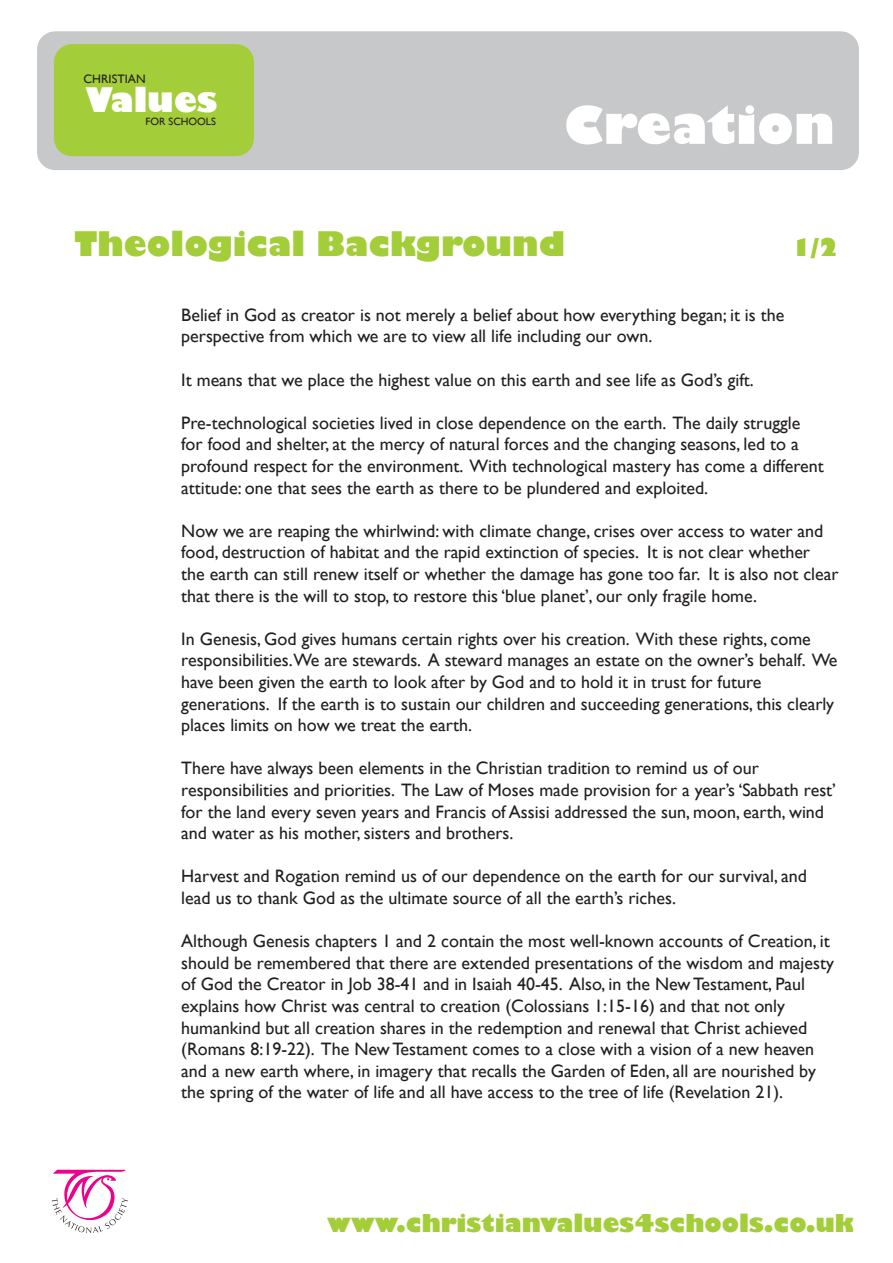
<style>
.page{position:relative;width:893px;height:1263px;background:#fff}
.page>*{position:absolute;margin:0;border:0;box-sizing:border-box;transform-origin:0 0}
.t1{font:800 51px "Gill Sans";color:#fff}
.t2{font:800 33px "Gill Sans";color:#a3cd39}
.t3{font:800 33px "Gill Sans";color:#fff}
.t4{font:800 24px "Gill Sans";color:#a3cd39}
.t5{font:18px/21.6px "Gill Sans";color:#231f20}
.t6{font:12.3px "Gill Sans";color:#231f20}
.t7{font:10.5px "Gill Sans";color:#231f20}
</style>
<div class="page">
<div style="left:37px;top:31px;width:822px;height:139px;background:#c7c8ca;border-radius:18px"></div>
<div style="left:54px;top:44px;width:200px;height:112px;background:#a3cd39;border-radius:18px"></div>
<svg style="left:52px;top:1170px;width:76px;height:63px"></svg>
<p class="t6" style="left:84px;top:71px;width:64px">CHRISTIAN</p>
<h2 class="t3" style="left:85px;top:79px;width:133px">Values</h2>
<p class="t7" style="left:146px;top:116px;width:72px">FOR SCHOOLS</p>
<p class="t1" style="left:564px;top:93px;width:273px">Creation</p>
<h2 class="t2" style="left:74px;top:223px;width:492px">Theological Background</h2>
<p class="t4" style="left:791px;top:232px;width:49px">1/2</p>
<p class="t5" style="left:181px;top:304px;width:605px">Belief in God as creator is not merely a belief about how everything began; it is the</p>
<p class="t5" style="left:181px;top:325px;width:473px">perspective from which we are to view all life including our own.</p>
<p class="t5" style="left:181px;top:368px;width:574px">It means that we place the highest value on this earth and see life as God’s gift.</p>
<p class="t5" style="left:181px;top:412px;width:644px">Pre-technological societies lived in close dependence on the earth. The daily struggle for food and shelter, at the mercy of natural forces and the changing seasons, led to a profound respect for the environment. With technological mastery has come a different attitude: one that sees the earth as there to be plundered and exploited.</p>
<p class="t5" style="left:181px;top:520px;width:659px">Now we are reaping the whirlwind: with climate change, crises over access to water and food, destruction of habitat and the rapid extinction of species. It is not clear whether<br>the earth can still renew itself or whether the damage has gone too far. It is also not clear that there is the will to stop, to restore this ‘blue planet’, our only fragile home.</p>
<p class="t5" style="left:181px;top:628px;width:658px">In Genesis, God gives humans certain rights over his creation. With these rights, come responsibilities.We are stewards. A steward manages an estate on the owner’s behalf. We have been given the earth to look after by God and to hold it in trust for future</p>
<p class="t5" style="left:181px;top:692px;width:654px">generations. If the earth is to sustain our children and succeeding generations, this clearly places limits on how we treat the earth.</p>
<p class="t5" style="left:181px;top:757px;width:579px">There have always been elements in the Christian tradition to remind us of our</p>
<p class="t5" style="left:181px;top:779px;width:656px">responsibilities and priorities. The Law of Moses made provision for a year’s ‘Sabbath rest’ for the land every seven years and Francis of Assisi addressed the sun, moon, earth, wind and water as his mother, sisters and brothers.</p>
<p class="t5" style="left:181px;top:865px;width:627px">Harvest and Rogation remind us of our dependence on the earth for our survival, and lead us to thank God as the ultimate source of all the earth’s riches.</p>
<p class="t5" style="left:181px;top:930px;width:654px">Although Genesis chapters 1 and 2 contain the most well-known accounts of Creation, it should be remembered that there are extended presentations of the wisdom and majesty of God the Creator in Job 38-41 and in Isaiah 40-45. Also, in the New Testament, Paul</p>
<p class="t5" style="left:181px;top:995px;width:605px">explains how Christ was central to creation (Colossians 1:15-16) and that not only</p>
<p class="t5" style="left:181px;top:1016px;width:636px">humankind but all creation shares in the redemption and renewal that Christ achieved (Romans 8:19-22). The New Testament comes to a close with a vision of a new heaven and a new earth where, in imagery that recalls the Garden of Eden, all are nourished by the spring of the water of life and all have access to the tree of life (Revelation 21).</p>
<h3 class="t4" style="left:327px;top:1208px;width:528px">www.christianvalues4schools.co.uk</h3>
</div>
